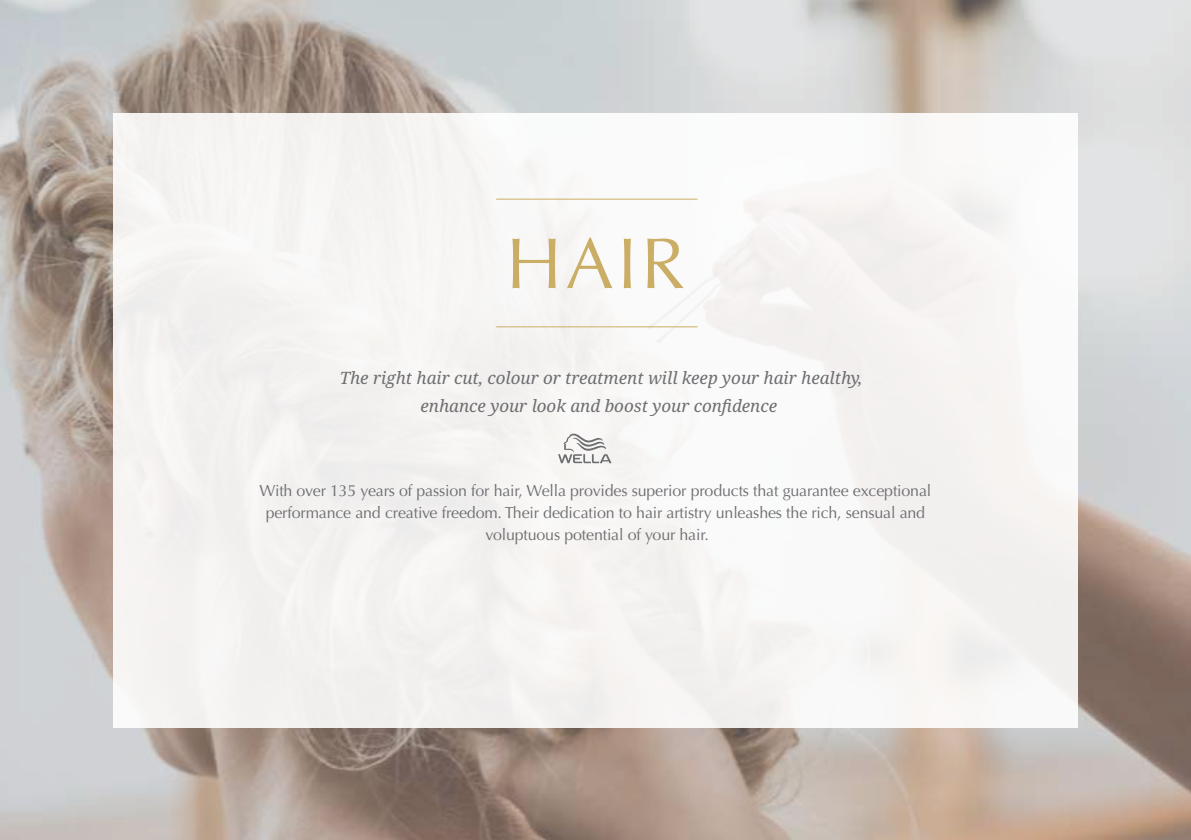
<style>
.page{position:relative;width:1191px;height:840px;background:#fff}
.page>*{position:absolute;margin:0;border:0;box-sizing:border-box;transform-origin:0 0}
.t1{font:72px "Optima LT Std";color:#cbae65}
.t2{font:italic 17px/28px "Noto Serif";color:#6d6e71;text-align:center}
.t3{font:16px/22px "Optima LT Std";letter-spacing:-.01em;color:#6d6e71;text-align:center}
</style>
<div class="page">
<img style="left:0;top:0;width:1191px;height:839px">
<div style="left:113px;top:113px;width:964px;height:614px;background:#f6f4f3"></div>
<svg style="left:558px;top:433px;width:53px;height:30px"></svg>
<hr style="left:496px;top:198px;width:201px;height:1px;background:#cbae65">
<hr style="left:496px;top:326px;width:201px;height:1px;background:#cbae65">
<h1 class="t1" style="left:506px;top:221px;width:180px">HAIR</h1>
<p class="t2" style="left:340px;top:364px;width:524px">The right hair cut, colour or treatment will keep your hair healthy, enhance your look and boost your confidence</p>
<p class="t3" style="left:259px;top:480px;width:673px">With over 135 years of passion for hair, Wella provides superior products that guarantee exceptional performance and creative freedom. Their dedication to hair artistry unleashes the rich, sensual and voluptuous potential of your hair.</p>
</div>
